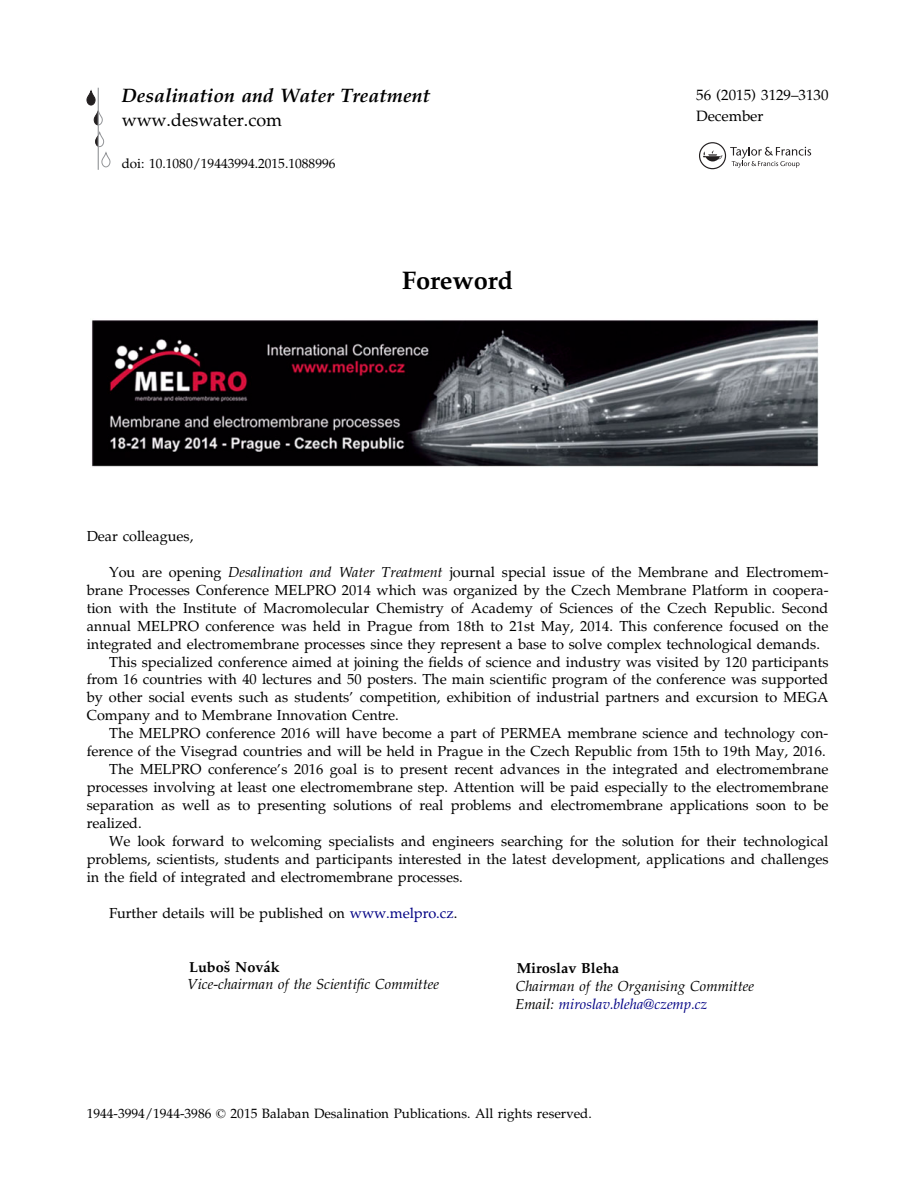
<style>
.page{position:relative;width:915px;height:1191px;background:#fff}
.page>*{position:absolute;margin:0;border:0;box-sizing:border-box;transform-origin:0 0}
.t1{font:25.35px "Adv PSPAL B";color:#000}
.t2{font:19.5px "Adv PSPAL BI";color:#000}
.t3{font:18px "Adv PSPAL R";color:#000}
.t4{font:15px "Adv PSPAL R";color:#000}
.t5{font:14.55px "Adv PSPAL R";color:#000}
.t6{font:14.55px/18px "Adv PSPAL I";color:#000}
.t7{font:14.55px "Adv PSPAL B";color:#000}
.t8{font:13.5px "Adv PSPAL R";color:#000}
.s1{font-family:"Adv PSPAL I"}
.s2{color:#000083}
.s3{font-family:"Adv PSPAL R"}
.s4{font-family:"Adv T Tec 369687"}
</style>
<div class="page">
<img style="left:91px;top:320px;width:728px;height:147px">
<svg style="left:87px;top:89px;width:23px;height:78px"></svg>
<hr style="left:98px;top:88px;width:1px;height:82px;background:#939598">
<svg style="left:730px;top:147px;width:80px;height:21px"></svg>
<div style="left:698px;top:142px;width:27px;height:27px;border:1px solid #231f20;border-radius:50%"></div>
<svg style="left:703px;top:150px;width:19px;height:11px"></svg>
<h2 class="t2" style="left:122px;top:84px;width:309px">Desalination and Water Treatment</h2>
<p class="t4" style="left:696px;top:89px;width:134px">56 (2015) 3129–3130</p>
<p class="t3" style="left:122px;top:113px;width:162px">www.deswater.com</p>
<p class="t4" style="left:696px;top:110px;width:69px">December</p>
<p class="t8" style="left:122px;top:158px;width:215px">doi: 10.1080/19443994.2015.1088996</p>
<h1 class="t1" style="left:402px;top:266px;width:113px">Foreword</h1>
<p class="t5" style="left:87px;top:530px;width:108px">Dear colleagues,</p>
<p class="t5" style="left:109px;top:566px;width:720px">You are opening <span class="s1">Desalination and Water Treatment</span> journal special issue of the Membrane and Electromem-</p>
<p class="t5" style="left:87px;top:584px;width:743px">brane Processes Conference MELPRO 2014 which was organized by the Czech Membrane Platform in coopera-</p>
<p class="t5" style="left:87px;top:602px;width:743px">tion with the Institute of Macromolecular Chemistry of Academy of Sciences of the Czech Republic. Second</p>
<p class="t5" style="left:87px;top:620px;width:743px">annual MELPRO conference was held in Prague from 18th to 21st May, 2014. This conference focused on the</p>
<p class="t5" style="left:87px;top:638px;width:734px">integrated and electromembrane processes since they represent a base to solve complex technological demands.</p>
<p class="t5" style="left:109px;top:656px;width:720px">This specialized conference aimed at joining the fields of science and industry was visited by 120 participants</p>
<p class="t5" style="left:87px;top:674px;width:743px">from 16 countries with 40 lectures and 50 posters. The main scientific program of the conference was supported</p>
<p class="t5" style="left:87px;top:692px;width:743px">by other social events such as students’ competition, exhibition of industrial partners and excursion to MEGA</p>
<p class="t5" style="left:87px;top:710px;width:313px">Company and to Membrane Innovation Centre.</p>
<p class="t5" style="left:109px;top:727px;width:720px">The MELPRO conference 2016 will have become a part of PERMEA membrane science and technology con-</p>
<p class="t5" style="left:87px;top:745px;width:740px">ference of the Visegrad countries and will be held in Prague in the Czech Republic from 15th to 19th May, 2016.</p>
<p class="t5" style="left:109px;top:763px;width:720px">The MELPRO conference’s 2016 goal is to present recent advances in the integrated and electromembrane</p>
<p class="t5" style="left:87px;top:781px;width:743px">processes involving at least one electromembrane step. Attention will be paid especially to the electromembrane</p>
<p class="t5" style="left:87px;top:799px;width:743px">separation as well as to presenting solutions of real problems and electromembrane applications soon to be</p>
<p class="t5" style="left:87px;top:817px;width:57px">realized.</p>
<p class="t5" style="left:109px;top:835px;width:720px">We look forward to welcoming specialists and engineers searching for the solution for their technological</p>
<p class="t5" style="left:87px;top:853px;width:743px">problems, scientists, students and participants interested in the latest development, applications and challenges</p>
<p class="t5" style="left:87px;top:871px;width:377px">in the field of integrated and electromembrane processes.</p>
<p class="t5" style="left:109px;top:907px;width:349px">Further details will be published on <span class="s2">www.melpro.cz</span>.</p>
<p class="t7" style="left:189px;top:958px;width:92px">Lubosˇ Nova´k</p>
<p class="t6" style="left:187px;top:977px;width:253px">Vice<span class="s3">-</span>chairman of the Scientific Committee</p>
<p class="t7" style="left:516px;top:959px;width:104px">Miroslav Bleha</p>
<p class="t6" style="left:515px;top:978px;width:240px">Chairman of the Organising Committee<br>Email: <span class="s2">miroslav.bleha@czemp.cz</span></p>
<p class="t8" style="left:87px;top:1108px;width:506px">1944-3994/1944-3986 <span class="s4">©</span> 2015 Balaban Desalination Publications. All rights reserved.</p>
</div>
